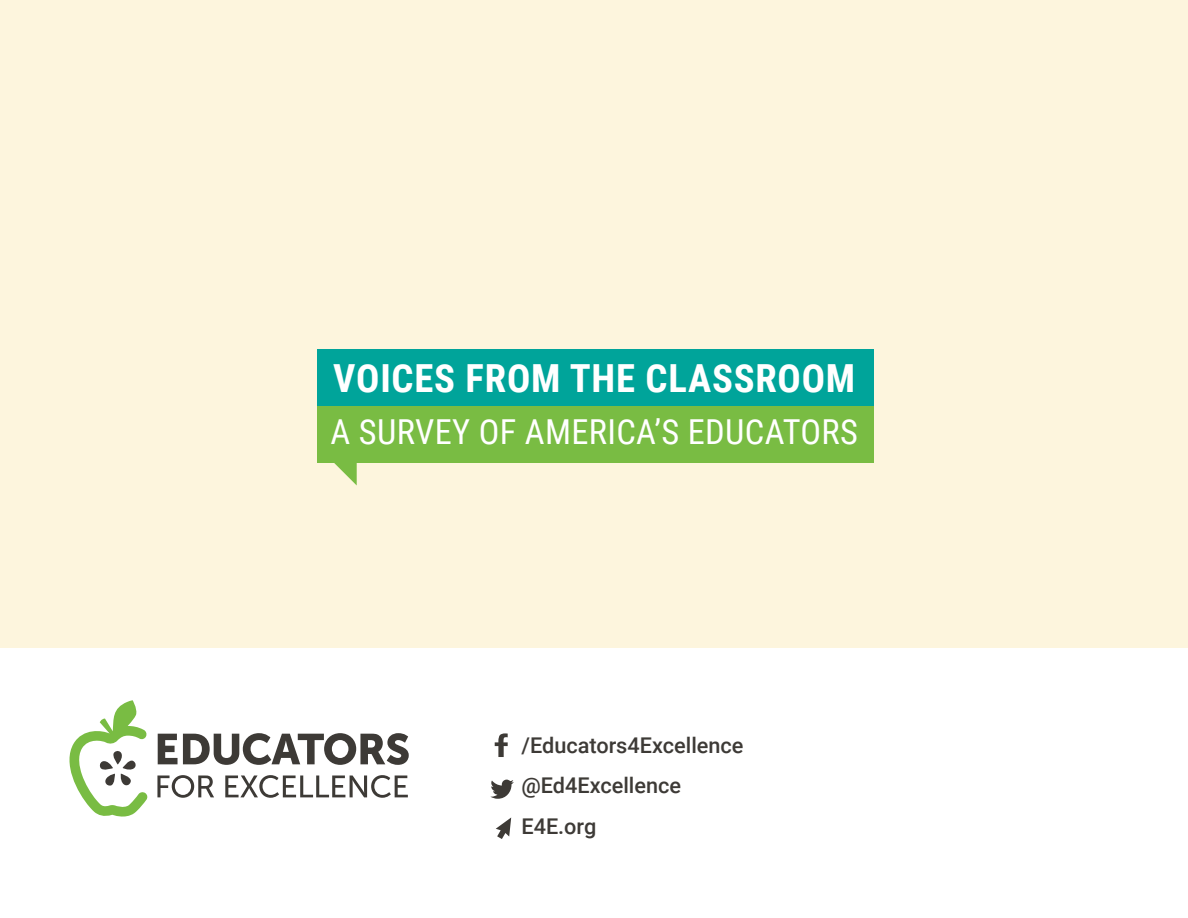
<style>
.page{position:relative;width:1188px;height:918px;background:#fff}
.page>*{position:absolute;margin:0;border:0;box-sizing:border-box;transform-origin:0 0}
.t1{font:700 38.7px "Roboto Condensed";letter-spacing:.02em;color:#fff}
.t2{font:34.35px "Roboto Condensed";letter-spacing:.01em;color:#fff}
.t3{font:500 21.75px/40.5px "Roboto";color:#3d3a36}
</style>
<div class="page">
<div style="left:0;top:0;width:1188px;height:648px;background:#fdf5dd"></div>
<div style="left:317px;top:349px;width:557px;height:57px;background:#00a49a"></div>
<div style="left:317px;top:406px;width:557px;height:56px;background:#79bc43"></div>
<svg style="left:333px;top:462px;width:24px;height:23px"></svg>
<svg style="left:158px;top:733px;width:251px;height:32px"></svg>
<svg style="left:157px;top:775px;width:57px;height:23px"></svg>
<svg style="left:225px;top:775px;width:183px;height:23px"></svg>
<svg style="left:69px;top:700px;width:79px;height:117px"></svg>
<svg style="left:495px;top:733px;width:13px;height:24px"></svg>
<svg style="left:490px;top:780px;width:24px;height:19px"></svg>
<svg style="left:496px;top:817px;width:15px;height:22px"></svg>
<h1 class="t1" style="left:333px;top:352px;width:523px">VOICES FROM THE CLASSROOM</h1>
<h2 class="t2" style="left:331px;top:408px;width:529px">A SURVEY OF AMERICA’S EDUCATORS</h2>
<p class="t3" style="left:521px;top:724px;width:224px">/Educators4Excellence @Ed4Excellence<br>E4E.org</p>
</div>
